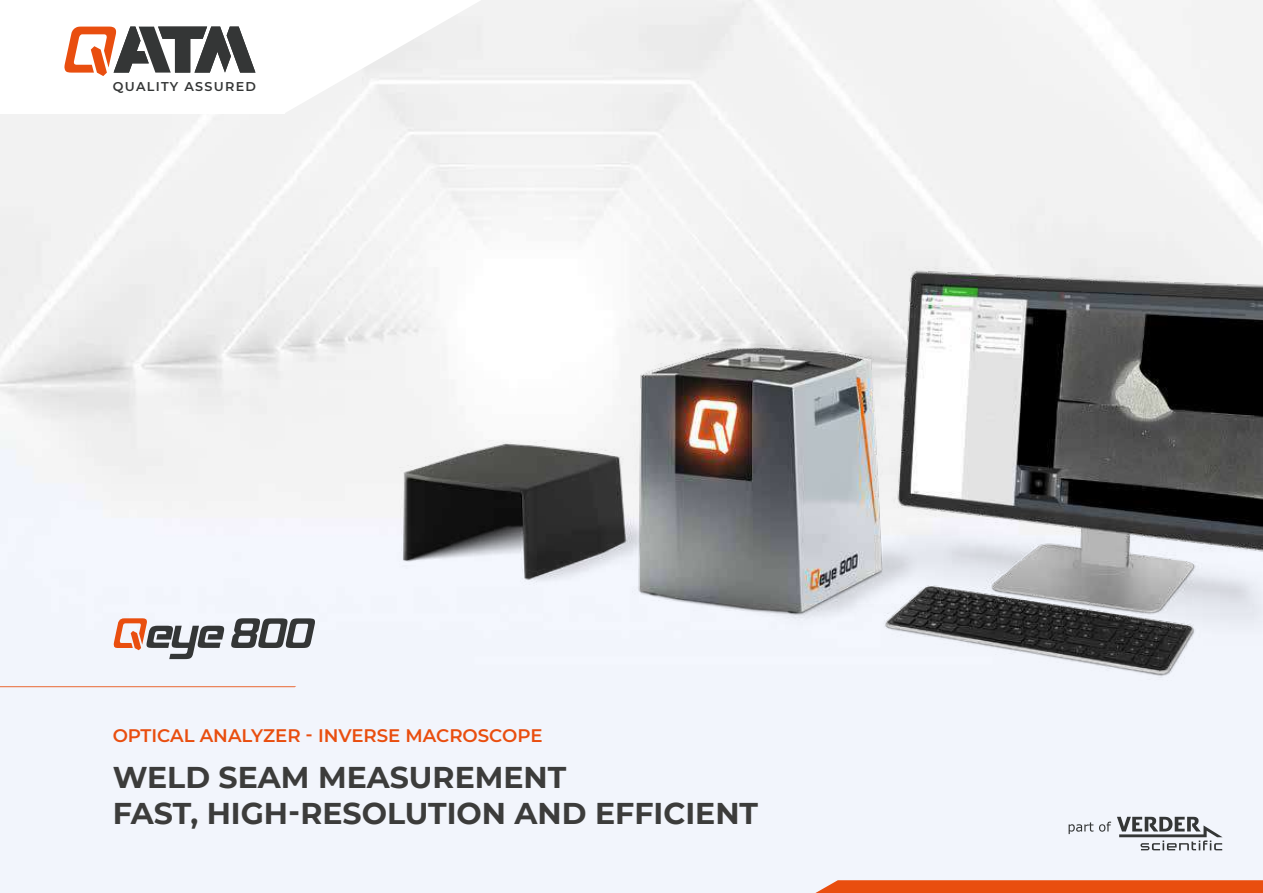
<style>
.page{position:relative;width:1263px;height:893px;background:#fff}
.page>*{position:absolute;margin:0;border:0;box-sizing:border-box;transform-origin:0 0}
.t1{font:700 30px/36px "Montserrat";color:#3c3c3b}
.t2{font:600 18.15px "Montserrat";color:#e94e0f}
.t3{font:600 12.75px "Montserrat";letter-spacing:.1em;color:#343636}
</style>
<div class="page">
<svg style="left:0;top:686px;width:296px;height:1px"></svg>
<svg style="left:65px;top:26px;width:310px;height:87px"></svg>
<svg style="left:231px;top:618px;width:84px;height:30px"></svg>
<svg style="left:114px;top:618px;width:110px;height:41px"></svg>
<img style="left:375px;top:0;width:888px;height:893px">
<p class="t3" style="left:113px;top:78px;width:145px">QUALITY ASSURED</p>
<p class="t2" style="left:113px;top:722px;width:431px">OPTICAL ANALYZER - INVERSE MACROSCOPE</p>
<p class="t1" style="left:113px;top:758px;width:647px">WELD SEAM MEASUREMENT<br>FAST, HIGH-RESOLUTION AND EFFICIENT</p>
</div>
